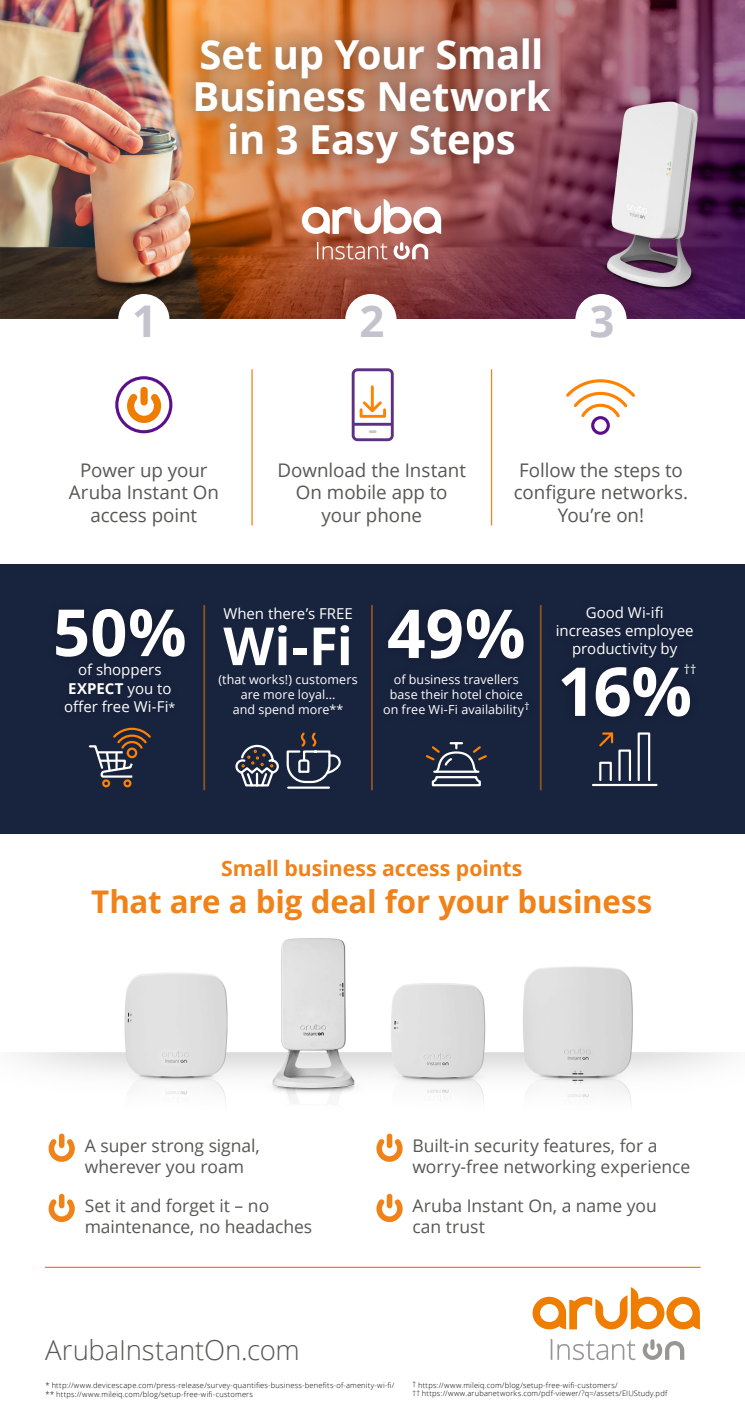
<style>
.page{position:relative;width:745px;height:1418px;background:#fff}
.page>*{position:absolute;margin:0;border:0;box-sizing:border-box;transform-origin:0 0}
.t1{font:700 67.5px "Open Sans";color:#fff}
.t2{font:700 65px "Open Sans";color:#fff}
.t3{font:700 52.5px "Open Sans";color:#fff}
.t4{font:700 43.75px "Open Sans";color:#c4c2cd}
.t5{font:700 40px/42.5px "Open Sans";letter-spacing:-.01em;color:#fff;text-align:center}
.t6{font:700 31.25px "Open Sans";letter-spacing:-.005em;color:#f0821a}
.t7{font:300 27.5px "Open Sans";letter-spacing:-.005em;color:#575756}
.t8{font:700 21.25px "Open Sans";letter-spacing:-.005em;color:#f0821a}
.t9{font:18.75px/22.5px "Open Sans";letter-spacing:-.005em;color:#575756;text-align:center}
.t10{font:17.5px/21px "Open Sans";letter-spacing:-.005em;color:#575756}
.t11{font:15px/18.8px "Open Sans";letter-spacing:-.005em;color:#fff;text-align:center}
.t12{font:12.5px/15px "Open Sans";letter-spacing:.005em;color:#fff;text-align:center}
.t13{font:300 7.5px "Open Sans";letter-spacing:.025em;color:#000}
.s1{font-weight:700}
.s2{font-size:12.5px}
</style>
<div class="page">
<img style="left:0;top:0;width:744px;height:319px">
<div style="left:172px;top:15px;width:398px;height:170px;background:#000;opacity:.6"></div>
<div style="left:0;top:564px;width:744px;height:270px;background:#18233e"></div>
<hr style="left:203px;top:605px;width:2px;height:185px;background:#ff8200">
<hr style="left:371px;top:605px;width:1px;height:185px;background:#ff8200">
<hr style="left:539px;top:605px;width:2px;height:185px;background:#ff8200">
<hr style="left:251px;top:369px;width:1px;height:156px;background:#f0821a">
<hr style="left:490px;top:369px;width:2px;height:156px;background:#f0821a">
<div style="left:118px;top:294px;width:51px;height:51px;background:#fff;border-radius:50%"></div>
<div style="left:345px;top:294px;width:51px;height:51px;background:#fff;border-radius:50%"></div>
<div style="left:575px;top:294px;width:51px;height:51px;background:#fff;border-radius:50%"></div>
<svg style="left:88px;top:727px;width:63px;height:61px"></svg>
<svg style="left:425px;top:742px;width:62px;height:45px"></svg>
<svg style="left:235px;top:732px;width:106px;height:57px"></svg>
<img style="left:20px;top:938px;width:708px;height:167px">
<svg style="left:642px;top:1340px;width:41px;height:19px"></svg>
<hr style="left:550px;top:1338px;width:2px;height:21px;background:#989595">
<svg style="left:557px;top:1340px;width:78px;height:19px"></svg>
<svg style="left:532px;top:1287px;width:167px;height:42px"></svg>
<hr style="left:45px;top:1266px;width:655px;height:1px;background:#f0821a">
<svg style="left:351px;top:368px;width:42px;height:73px"></svg>
<div style="left:590px;top:416px;width:19px;height:19px;border:3px solid #5c0f8c;border-radius:50%"></div>
<svg style="left:566px;top:379px;width:69px;height:41px"></svg>
<div style="left:115px;top:376px;width:57px;height:57px;border:3px solid #5c0f8c;border-radius:50%"></div>
<svg style="left:127px;top:393px;width:34px;height:30px"></svg>
<div style="left:140px;top:387px;width:8px;height:18px;background:#ef7d00;border-radius:4px"></div>
<svg style="left:592px;top:732px;width:66px;height:55px"></svg>
<svg style="left:49px;top:1138px;width:26px;height:23px"></svg>
<div style="left:59px;top:1133px;width:5px;height:15px;background:#f0821a;border-radius:3px"></div>
<svg style="left:376px;top:1138px;width:26px;height:23px"></svg>
<div style="left:386px;top:1133px;width:6px;height:15px;background:#f0821a;border-radius:3px"></div>
<svg style="left:49px;top:1198px;width:26px;height:24px"></svg>
<div style="left:59px;top:1193px;width:5px;height:15px;background:#f0821a;border-radius:3px"></div>
<svg style="left:376px;top:1198px;width:26px;height:24px"></svg>
<div style="left:386px;top:1193px;width:6px;height:15px;background:#f0821a;border-radius:3px"></div>
<svg style="left:393px;top:242px;width:35px;height:17px"></svg>
<svg style="left:317px;top:242px;width:70px;height:17px"></svg>
<svg style="left:302px;top:199px;width:139px;height:35px"></svg>
<p class="t5" style="left:192px;top:32px;width:359px">Set up Your Small<br>Business Network in 3 Easy Steps</p>
<p class="t4" style="left:132px;top:291px;width:26px">1</p>
<p class="t4" style="left:359px;top:291px;width:26px">2</p>
<p class="t4" style="left:589px;top:291px;width:26px">3</p>
<p class="t9" style="left:69px;top:458px;width:152px">Power up your<br>Aruba Instant On access point</p>
<p class="t9" style="left:277px;top:458px;width:190px">Download the Instant<br>On mobile app to your phone</p>
<p class="t9" style="left:513px;top:458px;width:175px">Follow the steps to configure networks.<br>You’re on!</p>
<p class="t2" style="left:53px;top:586px;width:135px">50%</p>
<p class="t11" style="left:64px;top:659px;width:113px">of shoppers<br><span class="s1">EXPECT</span> you to offer free Wi-Fi<span class="s2">*</span></p>
<p class="t11" style="left:223px;top:603px;width:131px">When there’s FREE</p>
<p class="t3" style="left:223px;top:609px;width:131px">Wi-Fi</p>
<p class="t12" style="left:218px;top:671px;width:141px">(that works!) customers are more loyal...<br>and spend more**</p>
<p class="t1" style="left:387px;top:586px;width:140px">49%</p>
<p class="t12" style="left:383px;top:671px;width:148px">of business travellers base their hotel choice on free Wi-Fi availability<sup>†</sup></p>
<p class="t11" style="left:555px;top:603px;width:139px;line-height:18px">Good Wi-ifi increases employee productivity by</p>
<p class="t1" style="left:557px;top:643px;width:136px">16%</p>
<p class="t12" style="left:683px;top:662px;width:14px">††</p>
<p class="t8" style="left:221px;top:853px;width:302px">Small business access points</p>
<p class="t6" style="left:91px;top:880px;width:562px">That are a big deal for your business</p>
<p class="t10" style="left:85px;top:1134px;width:176px">A super strong signal, wherever you roam</p>
<p class="t10" style="left:85px;top:1194px;width:229px">Set it and forget it – no maintenance, no headaches</p>
<p class="t10" style="left:412px;top:1134px;width:279px">Built-in security features, for a worry-free networking experience</p>
<p class="t10" style="left:412px;top:1194px;width:246px">Aruba Instant On, a name you can trust</p>
<p class="t7" style="left:45px;top:1331px;width:256px">ArubaInstantOn.com</p>
<p class="t13" style="left:46px;top:1380px;width:350px">* http://www.devicescape.com/press-release/survey-quantifies-business-benefits-of-amenity-wi-fi/</p>
<p class="t13" style="left:46px;top:1389px;width:209px">** https://www.mileiq.com/blog/setup-free-wifi-customers</p>
<p class="t13" style="left:412px;top:1380px;width:207px">† https://www.mileiq.com/blog/setup-free-wifi-customers/</p>
<p class="t13" style="left:412px;top:1388px;width:256px">†† https://www.arubanetworks.com/pdf-viewer/?q=/assets/EIUStudy.pdf</p>
</div>
